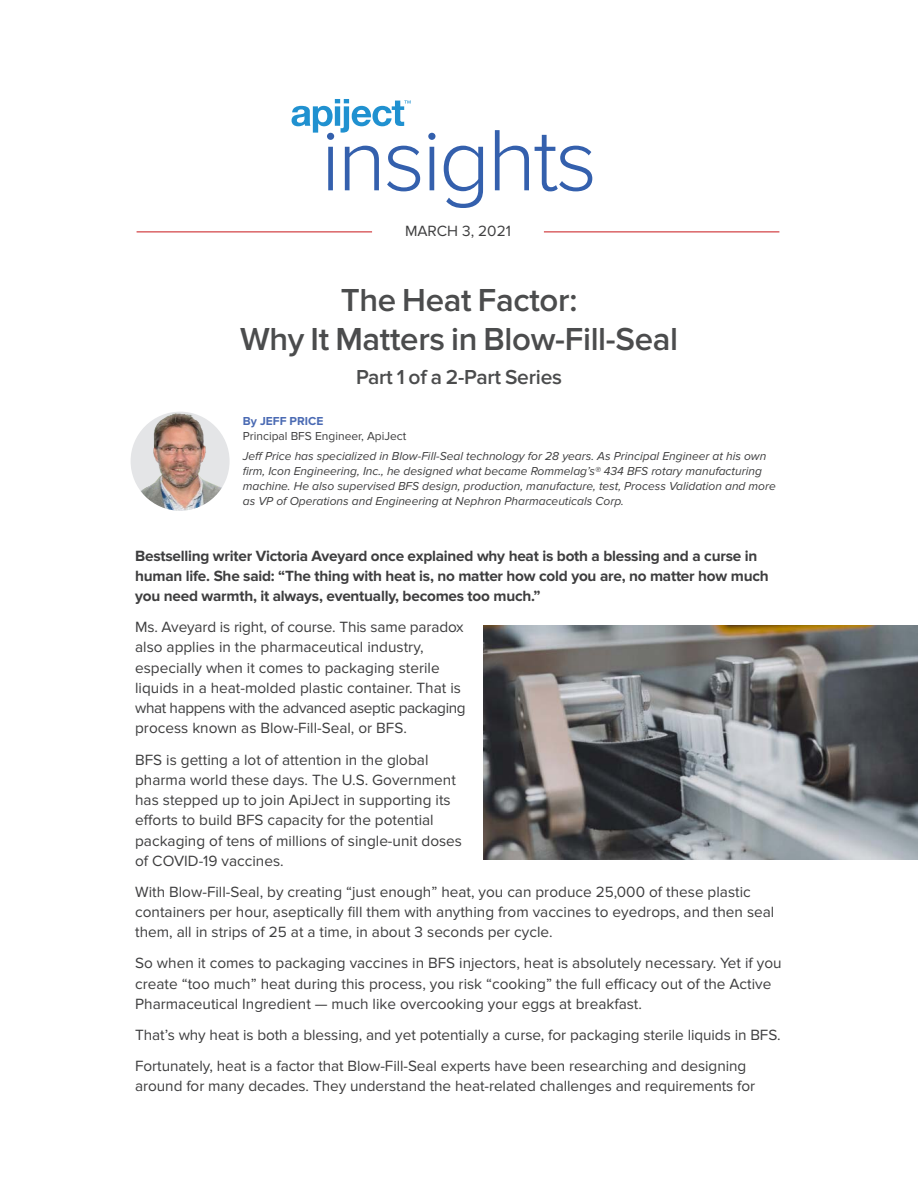
<style>
.page{position:relative;width:918px;height:1188px;background:#fff}
.page>*{position:absolute;margin:0;border:0;box-sizing:border-box;transform-origin:0 0}
.t1{font:300 90.3px "Proxima Nova";letter-spacing:-.03em;color:#3460ad}
.t2{font:600 33px/39px "Proxima Nova";letter-spacing:-.01em;color:#4b4c4d;text-align:center}
.t3{font:600 21px "Proxima Nova";letter-spacing:-.01em;color:#4b4c4d}
.t4{font:15.3px/20.2px "Proxima Nova";color:#3e3e3f}
.t5{font:700 15.3px/20.2px "Proxima Nova";letter-spacing:-.015em;color:#3e3e3f}
.t6{font:italic 12px/15px "Proxima Nova";color:#3e3e3f}
.t7{font:12px/15px "Proxima Nova";color:#3e3e3f}
.s1{font-weight:700;color:#4a6ab3}
</style>
<div class="page">
<img style="left:131px;top:412px;width:99px;height:99px;border-radius:50%">
<svg style="left:292px;top:99px;width:119px;height:34px"></svg>
<hr style="left:137px;top:231px;width:235px;height:2px;background:#db6467">
<hr style="left:544px;top:231px;width:235px;height:2px;background:#db6467">
<img style="left:483px;top:625px;width:435px;height:234px">
<p class="t1" style="left:321px;top:106px;width:278px">insights</p>
<p class="t4" style="left:405px;top:223px;width:107px">MARCH 3, 2021</p>
<p class="t2" style="left:240px;top:281px;width:440px">The Heat Factor:<br>Why It Matters in Blow-Fill-Seal</p>
<p class="t3" style="left:356px;top:368px;width:208px">Part 1 of a 2-Part Series</p>
<p class="t7" style="left:243px;top:414px;width:165px"><span class="s1">By JEFF PRICE<br></span>Principal BFS Engineer, ApiJect</p>
<p class="t6" style="left:243px;top:450px;width:535px">Jeff Price has specialized in Blow-Fill-Seal technology for 28 years. As Principal Engineer at his own firm, Icon Engineering, Inc., he designed what became Rommelag’s® 434 BFS rotary manufacturing machine. He also supervised BFS design, production, manufacture, test, Process Validation and more as VP of Operations and Engineering at Nephron Pharmaceuticals Corp.</p>
<p class="t5" style="left:135px;top:547px;width:635px">Bestselling writer Victoria Aveyard once explained why heat is both a blessing and a curse in human life. She said: “The thing with heat is, no matter how cold you are, no matter how much you need warmth, it always, eventually, becomes too much.”</p>
<p class="t4" style="left:135px;top:619px;width:332px">Ms. Aveyard is right, of course. This same paradox also applies in the pharmaceutical industry, especially when it comes to packaging sterile liquids in a heat-molded plastic container. That is what happens with the advanced aseptic packaging process known as Blow-Fill-Seal, or BFS.</p>
<p class="t4" style="left:135px;top:751px;width:328px">BFS is getting a lot of attention in the global pharma world these days. The U.S. Government has stepped up to join ApiJect in supporting its efforts to build BFS capacity for the potential packaging of tens of millions of single-unit doses of COVID-19 vaccines.</p>
<p class="t4" style="left:135px;top:883px;width:641px">With Blow-Fill-Seal, by creating “just enough” heat, you can produce 25,000 of these plastic containers per hour, aseptically fill them with anything from vaccines to eyedrops, and then seal them, all in strips of 25 at a time, in about 3 seconds per cycle.</p>
<p class="t4" style="left:135px;top:955px;width:648px">So when it comes to packaging vaccines in BFS injectors, heat is absolutely necessary. Yet if you create “too much” heat during this process, you risk “cooking” the full efficacy out of the Active<br>Pharmaceutical Ingredient — much like overcooking your eggs at breakfast.</p>
<p class="t4" style="left:135px;top:1026px;width:647px">That’s why heat is both a blessing, and yet potentially a curse, for packaging sterile liquids in BFS.</p>
<p class="t4" style="left:135px;top:1057px;width:622px">Fortunately, heat is a factor that Blow-Fill-Seal experts have been researching and designing around for many decades. They understand the heat-related challenges and requirements for</p>
</div>
